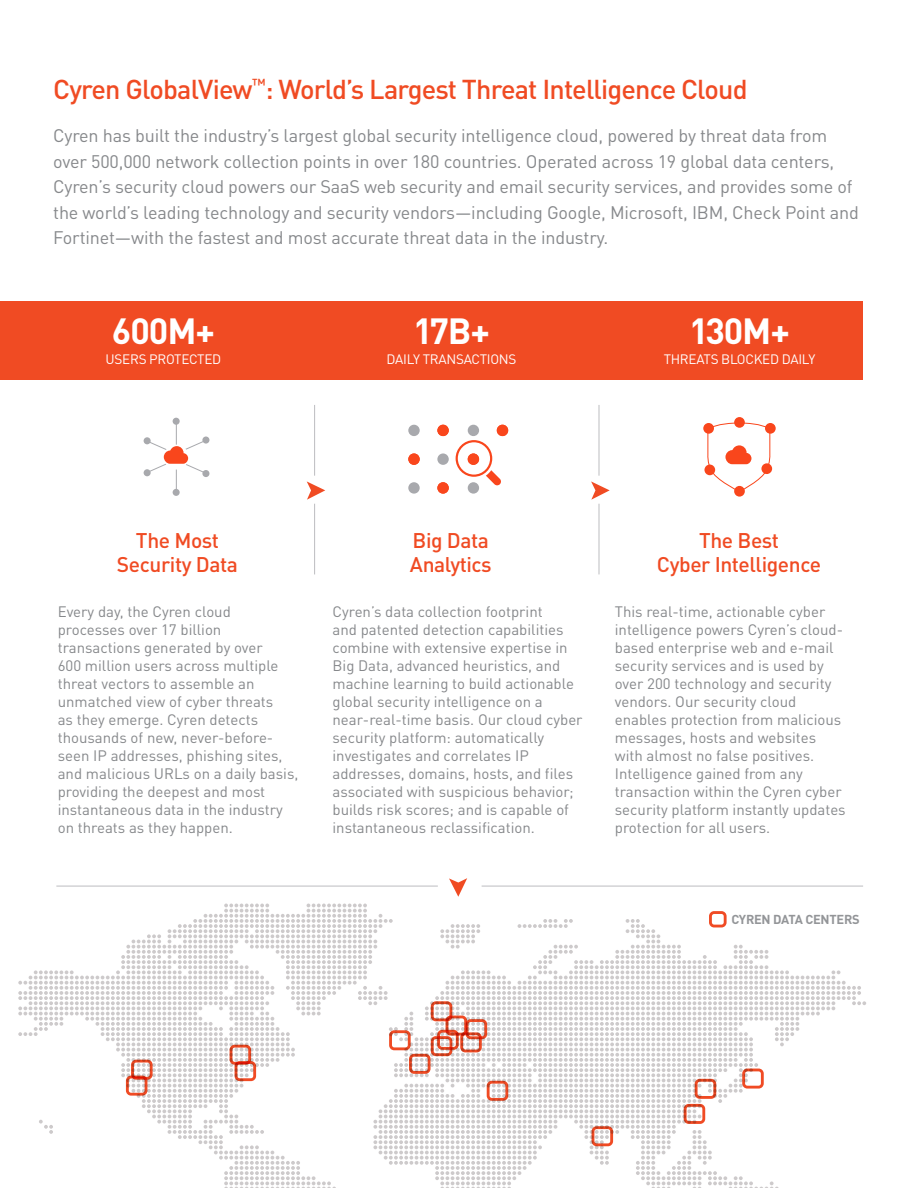
<style>
.page{position:relative;width:918px;height:1188px;background:#fff}
.page>*{position:absolute;margin:0;border:0;box-sizing:border-box;transform-origin:0 0}
.Datapoints_Number{font:700 36px "DINOT";letter-spacing:-.03em;color:#fff}
.SubHead{font:500 27px "DINOT";letter-spacing:-.03em;color:#f04b23}
.Chart_Titles{font:500 21px/24px "DINOT";letter-spacing:-.02em;color:#f04b23;text-align:center}
.Intro_text{font:18px/25.5px "DINOT";letter-spacing:-.01em;color:#86888b}
.Body_text{font:15px/18px "DINOT";color:#86888b}
.Datapoints_Type{font:13.5px "DINOT";letter-spacing:-.02em;color:#fff}
.t1{font:700 12.9px "DINOT";letter-spacing:-.02em;color:#939598}
</style>
<div class="page">
<div style="left:0;top:301px;width:862px;height:78px;background:#f04b23"></div>
<hr style="left:176px;top:421px;width:1px;height:36px;background:#a8a9ad">
<hr style="left:176px;top:457px;width:1px;height:35px;background:#a8a9ad">
<div style="left:144px;top:437px;width:7px;height:7px;background:#a8a9ad;border-radius:50%"></div>
<div style="left:202px;top:437px;width:7px;height:7px;background:#a8a9ad;border-radius:50%"></div>
<div style="left:173px;top:418px;width:7px;height:7px;background:#a8a9ad;border-radius:50%"></div>
<div style="left:144px;top:469px;width:7px;height:7px;background:#a8a9ad;border-radius:50%"></div>
<div style="left:202px;top:470px;width:7px;height:7px;background:#a8a9ad;border-radius:50%"></div>
<div style="left:173px;top:489px;width:7px;height:7px;background:#a8a9ad;border-radius:50%"></div>
<svg style="left:146px;top:438px;width:63px;height:37px"></svg>
<div style="left:408px;top:425px;width:12px;height:11px;background:#a8a9ad;border-radius:50%"></div>
<div style="left:468px;top:425px;width:11px;height:11px;background:#a8a9ad;border-radius:50%"></div>
<div style="left:437px;top:453px;width:12px;height:12px;background:#a8a9ad;border-radius:50%"></div>
<div style="left:408px;top:482px;width:12px;height:12px;background:#a8a9ad;border-radius:50%"></div>
<div style="left:468px;top:482px;width:11px;height:12px;background:#a8a9ad;border-radius:50%"></div>
<svg style="left:456px;top:440px;width:45px;height:46px"></svg>
<div style="left:437px;top:425px;width:12px;height:11px;background:#f9461c;border-radius:50%"></div>
<div style="left:497px;top:425px;width:11px;height:11px;background:#f9461c;border-radius:50%"></div>
<div style="left:408px;top:453px;width:12px;height:12px;background:#f9461c;border-radius:50%"></div>
<div style="left:468px;top:453px;width:11px;height:12px;background:#f9461c;border-radius:50%"></div>
<div style="left:437px;top:482px;width:12px;height:12px;background:#f9461c;border-radius:50%"></div>
<svg style="left:703px;top:423px;width:11px;height:11px"></svg>
<div style="left:734px;top:486px;width:11px;height:11px;background:#f9461c;border-radius:50%"></div>
<div style="left:765px;top:423px;width:11px;height:11px;background:#f9461c;border-radius:50%"></div>
<div style="left:734px;top:417px;width:11px;height:11px;background:#f9461c;border-radius:50%"></div>
<svg style="left:706px;top:422px;width:65px;height:70px"></svg>
<hr style="left:314px;top:405px;width:1px;height:71px;background:#bcbdc0">
<hr style="left:314px;top:504px;width:1px;height:70px;background:#bcbdc0">
<svg style="left:306px;top:475px;width:19px;height:29px"></svg>
<hr style="left:599px;top:405px;width:1px;height:71px;background:#bcbdc0">
<hr style="left:599px;top:504px;width:1px;height:70px;background:#bcbdc0">
<svg style="left:591px;top:481px;width:19px;height:19px"></svg>
<svg style="left:18px;top:878px;width:848px;height:310px"></svg>
<div style="left:389px;top:1030px;width:22px;height:20px;border:3px solid #f04b24;border-radius:4px"></div>
<div style="left:230px;top:1045px;width:21px;height:20px;border:3px solid #f04b24;border-radius:4px"></div>
<div style="left:235px;top:1061px;width:21px;height:20px;border:3px solid #f04b24;border-radius:4px"></div>
<div style="left:131px;top:1060px;width:22px;height:20px;border:3px solid #f04b24;border-radius:4px"></div>
<div style="left:126px;top:1076px;width:21px;height:20px;border:3px solid #f04b24;border-radius:4px"></div>
<div style="left:431px;top:1001px;width:21px;height:20px;border:3px solid #f04b24;border-radius:4px"></div>
<div style="left:409px;top:1054px;width:22px;height:20px;border:3px solid #f04b24;border-radius:4px"></div>
<div style="left:431px;top:1036px;width:21px;height:20px;border:3px solid #f04b24;border-radius:4px"></div>
<div style="left:437px;top:1030px;width:22px;height:20px;border:3px solid #f04b24;border-radius:4px"></div>
<div style="left:446px;top:1016px;width:21px;height:20px;border:3px solid #f04b24;border-radius:4px"></div>
<div style="left:466px;top:1019px;width:21px;height:20px;border:3px solid #f04b24;border-radius:4px"></div>
<div style="left:460px;top:1032px;width:22px;height:20px;border:3px solid #f04b24;border-radius:4px"></div>
<div style="left:487px;top:1081px;width:21px;height:20px;border:3px solid #f04b24;border-radius:4px"></div>
<div style="left:592px;top:1126px;width:21px;height:20px;border:3px solid #f04b24;border-radius:4px"></div>
<div style="left:684px;top:1104px;width:21px;height:20px;border:3px solid #f04b24;border-radius:4px"></div>
<div style="left:695px;top:1079px;width:21px;height:20px;border:3px solid #f04b24;border-radius:4px"></div>
<div style="left:742px;top:1069px;width:22px;height:20px;border:3px solid #f04b24;border-radius:4px"></div>
<div style="left:709px;top:911px;width:18px;height:16px;border:3px solid #f04b24;border-radius:4px"></div>
<p class="SubHead" style="left:53px;top:72px;width:696px">Cyren GlobalView<sup>™</sup>: World’s Largest Threat Intelligence Cloud</p>
<p class="Intro_text" style="left:53px;top:122px;width:807px">Cyren has built the industry’s largest global security intelligence cloud, powered by threat data from over 500,000 network collection points in over 180 countries. Operated across 19 global data centers, Cyren’s security cloud powers our SaaS web security and email security services, and provides some of the world’s leading technology and security vendors—including Google, Microsoft, IBM, Check Point and Fortinet—with the fastest and most accurate threat data in the industry.</p>
<p class="Datapoints_Number" style="left:112px;top:307px;width:105px">600M+</p>
<p class="Datapoints_Type" style="left:106px;top:351px;width:117px">USERS PROTECTED</p>
<p class="Datapoints_Number" style="left:413px;top:307px;width:78px">17B+</p>
<p class="Datapoints_Type" style="left:387px;top:351px;width:131px">DAILY TRANSACTIONS</p>
<p class="Datapoints_Number" style="left:689px;top:307px;width:102px">130M+</p>
<p class="Datapoints_Type" style="left:664px;top:351px;width:153px">THREATS BLOCKED DAILY</p>
<p class="Chart_Titles" style="left:117px;top:528px;width:122px">The Most<br>Security Data</p>
<p class="Body_text" style="left:58px;top:602px;width:242px">Every day, the Cyren cloud processes over 17 billion transactions generated by over<br>600 million users across multiple threat vectors to assemble an unmatched view of cyber threats<br>as they emerge. Cyren detects thousands of new, never-before&shy;seen IP addresses, phishing sites, and malicious URLs on a daily basis, providing the deepest and most instantaneous data in the industry on threats as they happen.</p>
<p class="Chart_Titles" style="left:410px;top:528px;width:83px;text-align:left">Big Data<br>Analytics</p>
<p class="Body_text" style="left:333px;top:602px;width:252px">Cyren’s data collection footprint<br>and patented detection capabilities combine with extensive expertise in Big Data, advanced heuristics, and machine learning to build actionable global security intelligence on a near-real-time basis. Our cloud cyber security platform: automatically investigates and correlates IP addresses, domains, hosts, and files associated with suspicious behavior; builds risk scores; and is capable of instantaneous reclassification.</p>
<p class="Chart_Titles" style="left:657px;top:528px;width:166px">The Best<br>Cyber Intelligence</p>
<p class="Body_text" style="left:615px;top:602px;width:232px">This real-time, actionable cyber intelligence powers Cyren’s cloud&shy;based enterprise web and e-mail security services and is used by over 200 technology and security vendors. Our security cloud enables protection from malicious messages, hosts and websites with almost no false positives.<br>Intelligence gained from any transaction within the Cyren cyber security platform instantly updates protection for all users.</p>
<p class="t1" style="left:731px;top:911px;width:130px">CYREN DATA CENTERS</p>
</div>
